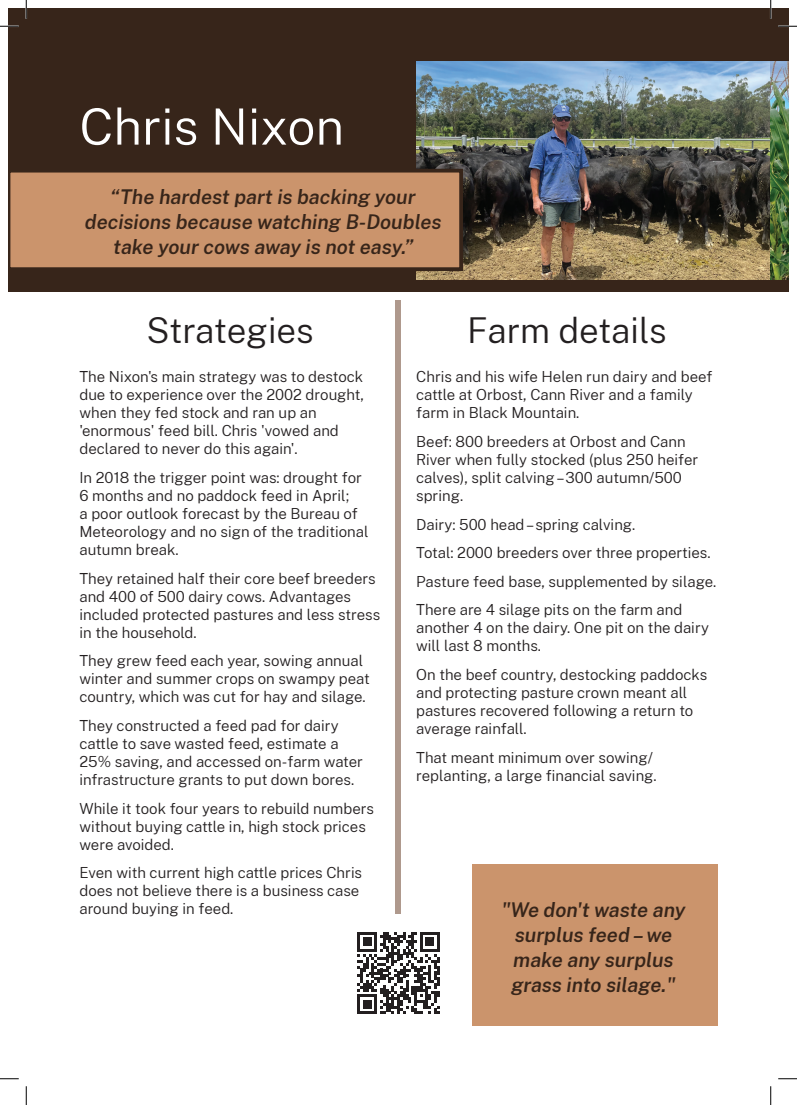
<style>
.page{position:relative;width:797px;height:1105px;background:#fff}
.page>*{position:absolute;margin:0;border:0;box-sizing:border-box;transform-origin:0 0}
.t1{font:300 50px "Public Sans";color:#fff}
.t2{font:300 35px "Public Sans";letter-spacing:-.005em;color:#231f20}
.t3{font:italic 600 20px/25px "Public Sans";color:#37251a;text-align:center}
.t4{font:300 15px/18px "Public Sans";color:#231f20}
</style>
<div class="page">
<div style="left:9px;top:9px;width:761px;height:283px;background:#37251a"></div>
<div style="left:770px;top:9px;width:18px;height:283px;background:#37251a"></div>
<img style="left:416px;top:62px;width:354px;height:218px">
<img style="left:770px;top:62px;width:18px;height:218px">
<svg style="left:10px;top:169px;width:453px;height:102px"></svg>
<div style="left:472px;top:864px;width:245px;height:161px;background:#cb946c"></div>
<div style="left:396px;top:301px;width:5px;height:613px;background:#af998d"></div>
<svg style="left:357px;top:932px;width:82px;height:82px"></svg>
<svg style="left:0;top:25px;width:19px;height:2px"></svg>
<svg style="left:778px;top:25px;width:19px;height:2px"></svg>
<svg style="left:0;top:1078px;width:19px;height:1px"></svg>
<svg style="left:778px;top:1078px;width:19px;height:1px"></svg>
<svg style="left:25px;top:0;width:2px;height:19px"></svg>
<svg style="left:25px;top:1086px;width:2px;height:19px"></svg>
<svg style="left:770px;top:0;width:1px;height:19px"></svg>
<svg style="left:770px;top:1086px;width:1px;height:19px"></svg>
<h1 class="t1" style="left:79px;top:92px;width:266px">Chris Nixon</h1>
<h3 class="t3" style="left:85px;top:183px;width:358px">“The hardest part is backing your decisions because watching B-Doubles take your cows away is not easy.”</h3>
<h2 class="t2" style="left:147px;top:306px;width:169px">Strategies</h2>
<p class="t4" style="left:79px;top:367px;width:286px">The Nixon's main strategy was to destock due to experience over the 2002 drought, when they fed stock and ran up an 'enormous' feed bill. Chris 'vowed and declared to never do this again'.</p>
<p class="t4" style="left:79px;top:468px;width:290px">In 2018 the trigger point was: drought for 6 months and no paddock feed in April;<br>a poor outlook forecast by the Bureau of Meteorology and no sign of the traditional autumn break.</p>
<p class="t4" style="left:79px;top:568px;width:302px">They retained half their core beef breeders and 400 of 500 dairy cows. Advantages included protected pastures and less stress in the household.</p>
<p class="t4" style="left:79px;top:651px;width:292px">They grew feed each year, sowing annual winter and summer crops on swampy peat country, which was cut for hay and silage.</p>
<p class="t4" style="left:79px;top:716px;width:285px">They constructed a feed pad for dairy cattle to save wasted feed, estimate a 25% saving, and accessed on-farm water infrastructure grants to put down bores.</p>
<p class="t4" style="left:79px;top:798px;width:296px">While it took four years to rebuild numbers without buying cattle in, high stock prices were avoided.</p>
<p class="t4" style="left:79px;top:863px;width:284px">Even with current high cattle prices Chris does not believe there is a business case around buying in feed.</p>
<h2 class="t2" style="left:467px;top:306px;width:201px">Farm details</h2>
<p class="t4" style="left:416px;top:367px;width:297px">Chris and his wife Helen run dairy and beef cattle at Orbost, Cann River and a family farm in Black Mountain.</p>
<p class="t4" style="left:416px;top:432px;width:283px">Beef: 800 breeders at Orbost and Cann<br>River when fully stocked (plus 250 heifer calves), split calving – 300 autumn/500 spring.</p>
<p class="t4" style="left:416px;top:509px;width:302px;line-height:28.6px">Dairy: 500 head – spring calving.<br>Total: 2000 breeders over three properties.<br>Pasture feed base, supplemented by silage.<br>There are 4 silage pits on the farm and</p>
<p class="t4" style="left:416px;top:618px;width:294px">another 4 on the dairy. One pit on the dairy will last 8 months.</p>
<p class="t4" style="left:416px;top:665px;width:292px">On the beef country, destocking paddocks and protecting pasture crown meant all pastures recovered following a return to average rainfall.</p>
<p class="t4" style="left:416px;top:748px;width:242px">That meant minimum over sowing/ replanting, a large financial saving.</p>
<h3 class="t3" style="left:501px;top:896px;width:185px">"We don't waste any surplus feed – we make any surplus grass into silage."</h3>
</div>
